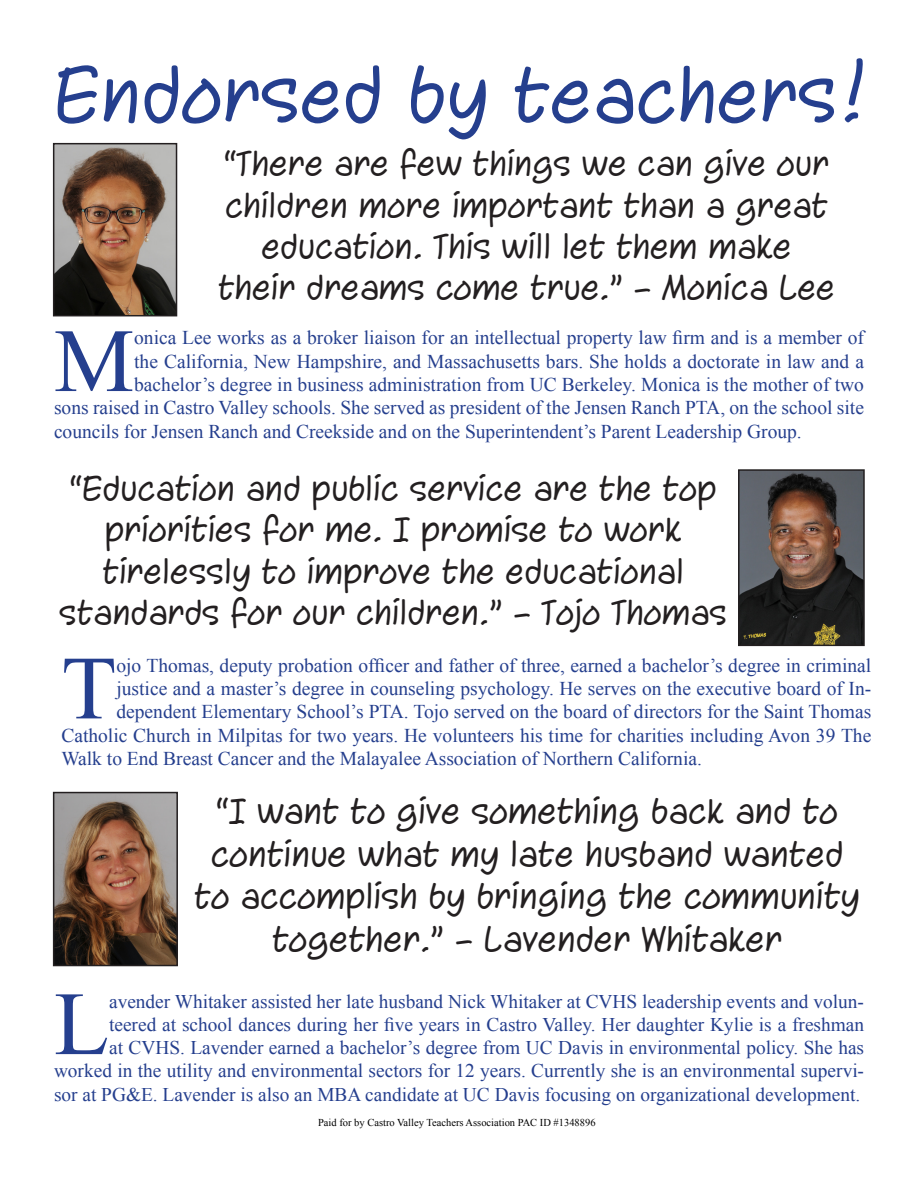
<style>
.page{position:relative;width:918px;height:1188px;background:#fff}
.page>*{position:absolute;margin:0;border:0;box-sizing:border-box;transform-origin:0 0}
.t1{font:90.15px "Times New Roman";color:#253f8e}
.t2{font:78px "Wickenden Cafe NDP";color:#253f8e}
.t3{font:35.4px/42.5px "Wickenden Cafe NDP";color:#231f20;text-align:center}
.t4{font:34.5px/41.4px "Wickenden Cafe NDP";color:#231f20;text-align:center}
.t5{font:19.5px "Times New Roman";color:#253f8e}
.t6{font:19.35px/23.2px "Times New Roman";color:#253f8e;text-align:right}
.t7{font:10.5px "Times New Roman";color:#000}
</style>
<div class="page">
<img style="left:56px;top:795px;width:119px;height:168px">
<div style="left:53px;top:792px;width:125px;height:174px;border:2px solid #231f20"></div>
<img style="left:56px;top:146px;width:118px;height:167px">
<div style="left:53px;top:143px;width:124px;height:173px;border:2px solid #231f20"></div>
<img style="left:741px;top:472px;width:121px;height:171px">
<div style="left:738px;top:469px;width:127px;height:177px;border:2px solid #231f20"></div>
<p class="t2" style="left:55px;top:56px;width:810px">Endorsed by teachers!</p>
<p class="t4" style="left:218px;top:145px;width:619px">“There are few things we can give our children more important than a great education. This will let them make<br>their dreams come true.” - Monica Lee</p>
<p class="t1" style="left:54px;top:300px;width:82px">M</p>
<p class="t5" style="left:134px;top:325px;width:731px">onica Lee works as a broker liaison for an intellectual property law firm and is a member of</p>
<p class="t5" style="left:134px;top:348px;width:731px">the California, New Hampshire, and Massachusetts bars. She holds a doctorate in law and a</p>
<p class="t5" style="left:134px;top:371px;width:731px">bachelor’s degree in business administration from UC Berkeley. Monica is the mother of two</p>
<p class="t5" style="left:54px;top:395px;width:812px">sons raised in Castro Valley schools. She served as president of the Jensen Ranch PTA, on the school site</p>
<p class="t5" style="left:54px;top:418px;width:749px">councils for Jensen Ranch and Creekside and on the Superintendent’s Parent Leadership Group.</p>
<p class="t4" style="left:70px;top:470px;width:648px">“Education and public service are the top priorities for me. I promise to work</p>
<p class="t4" style="left:59px;top:553px;width:669px">tirelessly to improve the educational standards for our children.” - Tojo Thomas</p>
<p class="t1" style="left:61px;top:628px;width:57px">T</p>
<p class="t5" style="left:116px;top:652px;width:756px">ojo Thomas, deputy probation officer and father of three, earned a bachelor’s degree in criminal</p>
<p class="t5" style="left:116px;top:675px;width:756px">justice and a master’s degree in counseling psychology. He serves on the executive board of In-</p>
<p class="t5" style="left:116px;top:699px;width:756px">dependent Elementary School’s PTA. Tojo served on the board of directors for the Saint Thomas</p>
<p class="t5" style="left:61px;top:722px;width:811px">Catholic Church in Milpitas for two years. He volunteers his time for charities including Avon 39 The</p>
<p class="t5" style="left:61px;top:746px;width:642px">Walk to End Breast Cancer and the Malayalee Association of Northern California.</p>
<p class="t3" style="left:194px;top:792px;width:667px">“I want to give something back and to continue what my late husband wanted to accomplish by bringing the community together.” - Lavender Whitaker</p>
<p class="t1" style="left:54px;top:963px;width:57px">L</p>
<p class="t6" style="left:54px;top:989px;width:812px">avender Whitaker assisted her late husband Nick Whitaker at CVHS leadership events and volun-<br>teered at school dances during her five years in Castro Valley. Her daughter Kylie is a freshman<br>at CVHS. Lavender earned a bachelor’s degree from UC Davis in environmental policy. She has worked in the utility and environmental sectors for 12 years. Currently she is an environmental supervi&shy;sor at PG&amp;E. Lavender is also an MBA candidate at UC Davis focusing on organizational development.</p>
<p class="t7" style="left:318px;top:1115px;width:279px">Paid for by Castro Valley Teachers Association PAC ID #1348896</p>
</div>
